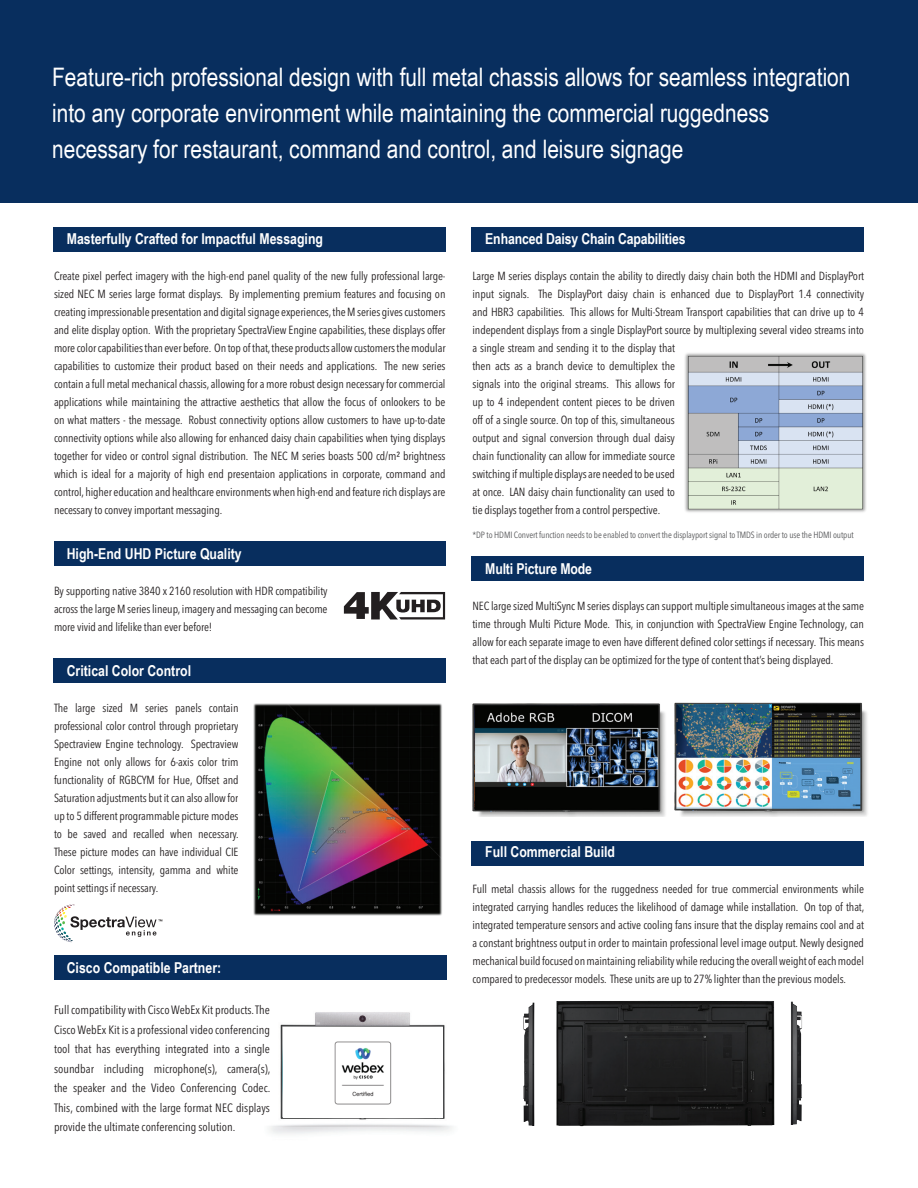
<style>
.page{position:relative;width:918px;height:1188px;background:#fff}
.page>*{position:absolute;margin:0;border:0;box-sizing:border-box;transform-origin:0 0}
.t1{font:25.5px/36px "Arial Narrow";color:#fff}
.t2{font:700 15px "Arial Narrow";color:#fff}
.t3{font:condensed 12px/19.5px "Avenir Next LT Pro";color:#231f20;text-align:justify}
.t4{font:condensed 11.7px/18px "Avenir Next LT Pro";letter-spacing:-.01em;color:#231f20;text-align:justify}
.t5{font:condensed 9px "Avenir Next LT Pro";letter-spacing:-.01em;color:#57585a}
</style>
<div class="page">
<div style="left:54px;top:955px;width:392px;height:25px;background:#082e5e"></div>
<div style="left:53px;top:658px;width:393px;height:25px;background:#082e5e"></div>
<div style="left:53px;top:227px;width:393px;height:24px;background:#082e5e"></div>
<div style="left:472px;top:841px;width:392px;height:24px;background:#082e5e"></div>
<div style="left:472px;top:227px;width:392px;height:24px;background:#082e5e"></div>
<div style="left:472px;top:556px;width:392px;height:25px;background:#082e5e"></div>
<div style="left:0;top:0;width:918px;height:202px;background:#082e5e"></div>
<div style="left:54px;top:542px;width:392px;height:24px;background:#082e5e"></div>
<svg style="left:344px;top:592px;width:101px;height:27px"></svg>
<img style="left:556px;top:1001px;width:219px;height:125px">
<img style="left:791px;top:1001px;width:11px;height:124px">
<img style="left:523px;top:1003px;width:11px;height:123px">
<img style="left:685px;top:353px;width:181px;height:159px">
<img style="left:472px;top:703px;width:185px;height:113px">
<img style="left:657px;top:702px;width:211px;height:114px">
<img style="left:270px;top:1012px;width:182px;height:122px">
<div style="left:283px;top:1027px;width:159px;height:90px;background:#fff"></div>
<img style="left:335px;top:1041px;width:57px;height:63px">
<img style="left:254px;top:704px;width:188px;height:211px">
<svg style="left:54px;top:904px;width:108px;height:39px"></svg>
<p class="t1" style="left:52px;top:58px;width:800px">Feature-rich professional design with full metal chassis allows for seamless integration into any corporate environment while maintaining the commercial ruggedness necessary for restaurant, command and control, and leisure signage</p>
<p class="t2" style="left:67px;top:227px;width:258px">Masterfully Crafted for Impactful Messaging</p>
<p class="t4" style="left:54px;top:267px;width:393px">Create pixel perfect imagery with the high-end panel quality of the new fully professional large&shy;sized NEC M series large format displays. By implementing premium features and focusing on creating impressionable presentation and digital signage experiences, the M series gives customers and elite display option. With the proprietary SpectraView Engine capabilities, these displays offer more color capabilities than ever before. On top of that, these products allow customers the modular capabilities to customize their product based on their needs and applications. The new series contain a full metal mechanical chassis, allowing for a more robust design necessary for commercial applications while maintaining the attractive aesthetics that allow the focus of onlookers to be on what matters - the message. Robust connectivity options allow customers to have up-to-date connectivity options while also allowing for enhanced daisy chain capabilities when tying displays together for video or control signal distribution. The NEC M series boasts 500 cd/m² brightness which is ideal for a majority of high end presentaion applications in corporate, command and control, higher education and healthcare environments when high-end and feature rich displays are necessary to convey important messaging.</p>
<p class="t2" style="left:67px;top:542px;width:176px">High-End UHD Picture Quality</p>
<p class="t4" style="left:54px;top:582px;width:275px">By supporting native 3840 x 2160 resolution with HDR compatibility across the large M series lineup, imagery and messaging can become more vivid and lifelike than ever before!</p>
<p class="t2" style="left:67px;top:659px;width:126px">Critical Color Control</p>
<p class="t4" style="left:54px;top:699px;width:186px">The large sized M series panels contain professional color control through proprietary Spectraview Engine technology. Spectraview Engine not only allows for 6-axis color trim functionality of RGBCYM for Hue, Offset and Saturation adjustments but it can also allow for up to 5 different programmable picture modes to be saved and recalled when necessary.<br>These picture modes can have individual CIE Color settings, intensity, gamma and white point settings if necessary.</p>
<p class="t2" style="left:67px;top:956px;width:156px">Cisco Compatible Partner:</p>
<p class="t3" style="left:54px;top:1000px;width:218px">Full compatibility with Cisco WebEx Kit products. The Cisco WebEx Kit is a professional video conferencing tool that has everything integrated into a single soundbar including microphone(s), camera(s), the speaker and the Video Conferencing Codec.<br>This, combined with the large format NEC displays provide the ultimate conferencing solution.</p>
<p class="t2" style="left:485px;top:227px;width:202px">Enhanced Daisy Chain Capabilities</p>
<p class="t4" style="left:472px;top:267px;width:393px;text-align:left">Large M series displays contain the ability to directly daisy chain both the HDMI and DisplayPort input signals. The DisplayPort daisy chain is enhanced due to DisplayPort 1.4 connectivity and HBR3 capabilities. This allows for Multi-Stream Transport capabilities that can drive up to 4 independent displays from a single DisplayPort source by multiplexing several video streams into a single stream and sending it to the display that<br>then acts as a branch device to demultiplex the<br>signals into the original streams. This allows for<br>up to 4 independent content pieces to be driven<br>off of a single source. On top of this, simultaneous<br>output and signal conversion through dual daisy<br>chain functionality can allow for immediate source<br>switching if multiple displays are needed to be used<br>at once. LAN daisy chain functionality can used to<br>tie displays together from a control perspective.</p>
<p class="t5" style="left:472px;top:529px;width:383px">*DP to HDMI Convert function needs to be enabled to convert the displayport signal to TMDS in order to use the HDMI output</p>
<p class="t2" style="left:485px;top:557px;width:108px">Multi Picture Mode</p>
<p class="t4" style="left:472px;top:597px;width:393px">NEC large sized MultiSync M series displays can support multiple simultaneous images at the same time through Multi Picture Mode. This, in conjunction with SpectraView Engine Technology, can allow for each separate image to even have different defined color settings if necessary. This means that each part of the display can be optimized for the type of content that’s being displayed.</p>
<p class="t2" style="left:485px;top:841px;width:131px">Full Commercial Build</p>
<p class="t4" style="left:472px;top:880px;width:393px">Full metal chassis allows for the ruggedness needed for true commercial environments while integrated carrying handles reduces the likelihood of damage while installation. On top of that, integrated temperature sensors and active cooling fans insure that the display remains cool and at a constant brightness output in order to maintain professional level image output. Newly designed mechanical build focused on maintaining reliability while reducing the overall weight of each model compared to predecessor models. These units are up to 27% lighter than the previous models.</p>
</div>
